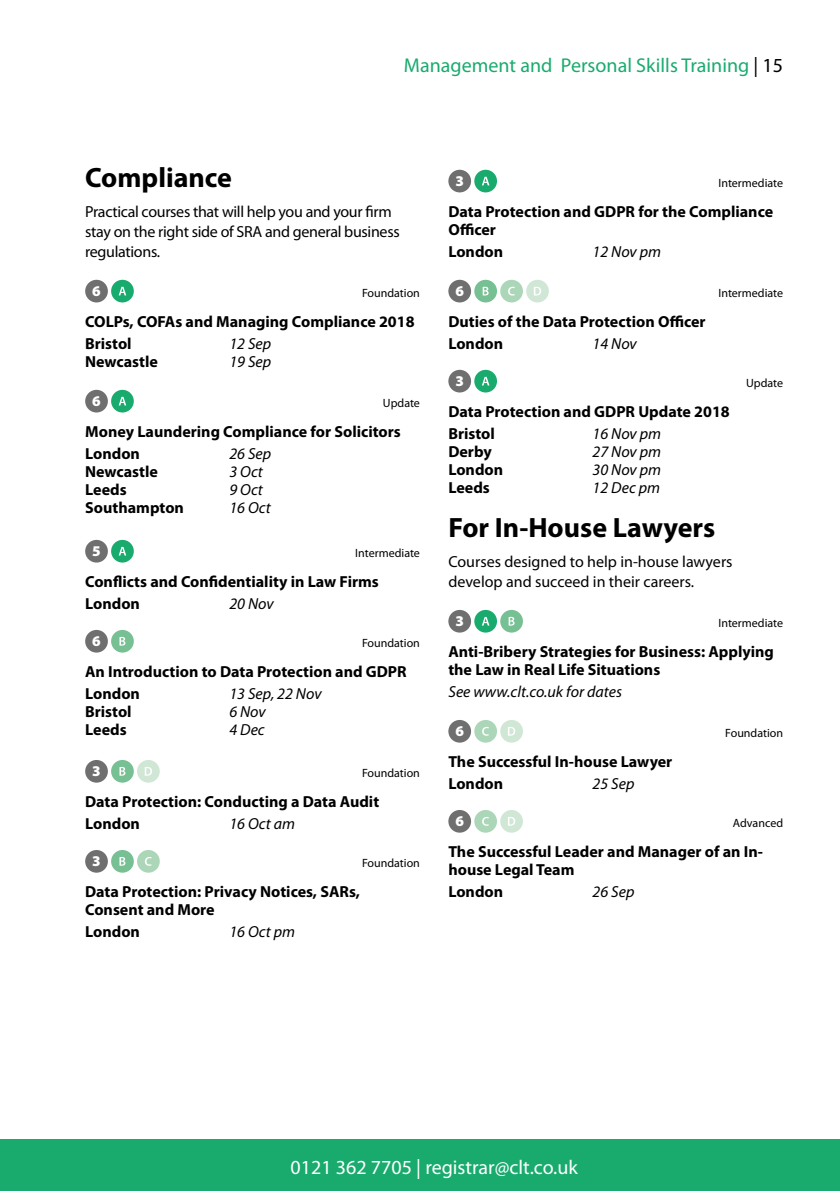
<style>
.page{position:relative;width:840px;height:1191px;background:#fff}
.page>*{position:absolute;margin:0;border:0;box-sizing:border-box;transform-origin:0 0}
.t1{font:700 28px "Myriad Pro";color:#000}
.t2{font:20px "Myriad Pro";color:#19ab6e}
.t3{font:20px "Myriad Pro";color:#fff}
.t4{font:700 16px/22px "Myriad Pro";color:#000}
.t5{font:italic 16px "Myriad Pro";color:#000}
.t6{font:16px/20px "Myriad Pro";letter-spacing:-.02em;color:#000}
.t7{font:16px/20px "Myriad Pro";color:#000}
.t8{font:900 15px "Myriad Pro";color:#fff}
.t9{font:12px "Myriad Pro";color:#000}
.s1{color:#000}
</style>
<div class="page">
<div style="left:0;top:1140px;width:839px;height:51px;background:#19ab6e"></div>
<div style="left:85px;top:280px;width:23px;height:22px;background:#706f6f;border-radius:50%"></div>
<div style="left:111px;top:280px;width:23px;height:22px;background:#19ab6e;border-radius:50%"></div>
<svg style="left:119px;top:287px;width:7px;height:8px"></svg>
<div style="left:85px;top:390px;width:23px;height:22px;background:#706f6f;border-radius:50%"></div>
<div style="left:111px;top:390px;width:23px;height:22px;background:#19ab6e;border-radius:50%"></div>
<svg style="left:119px;top:397px;width:7px;height:8px"></svg>
<div style="left:85px;top:540px;width:23px;height:22px;background:#706f6f;border-radius:50%"></div>
<div style="left:111px;top:540px;width:23px;height:22px;background:#19ab6e;border-radius:50%"></div>
<svg style="left:119px;top:547px;width:7px;height:8px"></svg>
<div style="left:85px;top:630px;width:23px;height:22px;background:#706f6f;border-radius:50%"></div>
<div style="left:111px;top:630px;width:23px;height:22px;background:#76c093;border-radius:50%"></div>
<svg style="left:119px;top:637px;width:6px;height:8px"></svg>
<div style="left:85px;top:760px;width:23px;height:22px;background:#706f6f;border-radius:50%"></div>
<div style="left:111px;top:760px;width:23px;height:22px;background:#76c093;border-radius:50%"></div>
<svg style="left:119px;top:767px;width:6px;height:8px"></svg>
<div style="left:137px;top:760px;width:23px;height:22px;background:#d0e7d6;border-radius:50%"></div>
<svg style="left:145px;top:767px;width:7px;height:8px"></svg>
<div style="left:85px;top:850px;width:23px;height:22px;background:#706f6f;border-radius:50%"></div>
<div style="left:111px;top:850px;width:23px;height:22px;background:#76c093;border-radius:50%"></div>
<svg style="left:119px;top:857px;width:6px;height:8px"></svg>
<div style="left:137px;top:850px;width:23px;height:22px;background:#abd6b8;border-radius:50%"></div>
<svg style="left:145px;top:857px;width:6px;height:8px"></svg>
<div style="left:448px;top:170px;width:23px;height:22px;background:#706f6f;border-radius:50%"></div>
<div style="left:474px;top:170px;width:22px;height:22px;background:#19ab6e;border-radius:50%"></div>
<svg style="left:482px;top:177px;width:7px;height:8px"></svg>
<div style="left:448px;top:280px;width:23px;height:22px;background:#706f6f;border-radius:50%"></div>
<div style="left:474px;top:280px;width:22px;height:22px;background:#76c093;border-radius:50%"></div>
<svg style="left:482px;top:287px;width:6px;height:8px"></svg>
<div style="left:500px;top:280px;width:22px;height:22px;background:#abd6b8;border-radius:50%"></div>
<svg style="left:508px;top:287px;width:6px;height:8px"></svg>
<div style="left:526px;top:280px;width:22px;height:22px;background:#d0e7d6;border-radius:50%"></div>
<svg style="left:534px;top:287px;width:7px;height:8px"></svg>
<div style="left:448px;top:370px;width:23px;height:22px;background:#706f6f;border-radius:50%"></div>
<div style="left:474px;top:370px;width:22px;height:22px;background:#19ab6e;border-radius:50%"></div>
<svg style="left:482px;top:377px;width:7px;height:8px"></svg>
<div style="left:448px;top:610px;width:23px;height:22px;background:#706f6f;border-radius:50%"></div>
<div style="left:474px;top:610px;width:22px;height:22px;background:#19ab6e;border-radius:50%"></div>
<svg style="left:482px;top:617px;width:7px;height:8px"></svg>
<div style="left:500px;top:610px;width:22px;height:22px;background:#76c093;border-radius:50%"></div>
<svg style="left:508px;top:617px;width:6px;height:8px"></svg>
<div style="left:448px;top:720px;width:23px;height:22px;background:#706f6f;border-radius:50%"></div>
<div style="left:474px;top:720px;width:22px;height:22px;background:#abd6b8;border-radius:50%"></div>
<svg style="left:482px;top:727px;width:6px;height:8px"></svg>
<div style="left:500px;top:720px;width:22px;height:22px;background:#d0e7d6;border-radius:50%"></div>
<svg style="left:508px;top:727px;width:7px;height:8px"></svg>
<div style="left:448px;top:810px;width:23px;height:22px;background:#706f6f;border-radius:50%"></div>
<div style="left:474px;top:810px;width:22px;height:22px;background:#abd6b8;border-radius:50%"></div>
<svg style="left:482px;top:817px;width:6px;height:8px"></svg>
<div style="left:500px;top:810px;width:22px;height:22px;background:#d0e7d6;border-radius:50%"></div>
<svg style="left:508px;top:817px;width:7px;height:8px"></svg>
<p class="t2" style="left:403px;top:53px;width:380px">Management and Personal Skills Training <span class="s1">| 15</span></p>
<h1 class="t1" style="left:85px;top:159px;width:148px">Compliance</h1>
<p class="t6" style="left:85px;top:201px;width:316px">Practical courses that will help you and your firm stay on the right side of SRA and general business regulations.</p>
<p class="t8" style="left:92px;top:282px;width:10px">6</p>
<p class="t9" style="left:362px;top:285px;width:59px">Foundation</p>
<p class="t4" style="left:85px;top:310px;width:331px">COLPs, COFAs and Managing Compliance 2018<br>Bristol</p>
<p class="t5" style="left:229px;top:333px;width:43px">12 Sep</p>
<p class="t4" style="left:85px;top:350px;width:74px">Newcastle</p>
<p class="t5" style="left:229px;top:351px;width:43px">19 Sep</p>
<p class="t8" style="left:92px;top:392px;width:10px">6</p>
<p class="t9" style="left:383px;top:395px;width:39px">Update</p>
<p class="t4" style="left:85px;top:420px;width:317px">Money Laundering Compliance for Solicitors<br>London</p>
<p class="t5" style="left:229px;top:443px;width:43px">26 Sep</p>
<p class="t4" style="left:85px;top:460px;width:74px">Newcastle</p>
<p class="t5" style="left:229px;top:461px;width:35px">3 Oct</p>
<p class="t4" style="left:85px;top:478px;width:43px">Leeds</p>
<p class="t5" style="left:229px;top:479px;width:35px">9 Oct</p>
<p class="t4" style="left:85px;top:496px;width:100px">Southampton</p>
<p class="t5" style="left:229px;top:497px;width:43px">16 Oct</p>
<p class="t8" style="left:92px;top:542px;width:10px">5</p>
<p class="t9" style="left:355px;top:545px;width:66px">Intermediate</p>
<p class="t4" style="left:85px;top:570px;width:295px">Conflicts and Confidentiality in Law Firms<br>London</p>
<p class="t5" style="left:229px;top:593px;width:46px">20 Nov</p>
<p class="t8" style="left:92px;top:632px;width:10px">6</p>
<p class="t9" style="left:362px;top:635px;width:59px">Foundation</p>
<p class="t4" style="left:85px;top:660px;width:323px">An Introduction to Data Protection and GDPR<br>London</p>
<p class="t5" style="left:229px;top:683px;width:94px">13 Sep, 22 Nov</p>
<p class="t4" style="left:85px;top:700px;width:48px">Bristol</p>
<p class="t5" style="left:229px;top:701px;width:38px">6 Nov</p>
<p class="t4" style="left:85px;top:718px;width:43px">Leeds</p>
<p class="t5" style="left:229px;top:719px;width:37px">4 Dec</p>
<p class="t8" style="left:92px;top:762px;width:10px">3</p>
<p class="t9" style="left:362px;top:765px;width:59px">Foundation</p>
<p class="t4" style="left:85px;top:790px;width:295px">Data Protection: Conducting a Data Audit<br>London</p>
<p class="t5" style="left:229px;top:813px;width:67px">16 Oct am</p>
<p class="t8" style="left:92px;top:852px;width:10px">3</p>
<p class="t9" style="left:362px;top:855px;width:59px">Foundation</p>
<p class="t4" style="left:85px;top:882px;width:276px;line-height:18px">Data Protection: Privacy Notices, SARs,<br>Consent and More</p>
<p class="t4" style="left:85px;top:920px;width:56px">London</p>
<p class="t5" style="left:229px;top:921px;width:67px">16 Oct pm</p>
<p class="t8" style="left:455px;top:172px;width:10px">3</p>
<p class="t9" style="left:718px;top:175px;width:66px">Intermediate</p>
<p class="t4" style="left:448px;top:202px;width:326px;line-height:18px">Data Protection and GDPR for the Compliance<br>Officer</p>
<p class="t4" style="left:448px;top:240px;width:56px">London</p>
<p class="t5" style="left:592px;top:241px;width:70px">12 Nov pm</p>
<p class="t8" style="left:455px;top:282px;width:10px">6</p>
<p class="t9" style="left:718px;top:285px;width:66px">Intermediate</p>
<p class="t4" style="left:448px;top:310px;width:259px">Duties of the Data Protection Officer<br>London</p>
<p class="t5" style="left:592px;top:333px;width:46px">14 Nov</p>
<p class="t8" style="left:455px;top:372px;width:10px">3</p>
<p class="t9" style="left:745px;top:375px;width:39px">Update</p>
<p class="t4" style="left:448px;top:400px;width:283px">Data Protection and GDPR Update 2018<br>Bristol</p>
<p class="t5" style="left:592px;top:423px;width:70px">16 Nov pm</p>
<p class="t4" style="left:448px;top:440px;width:45px">Derby</p>
<p class="t5" style="left:592px;top:441px;width:70px">27 Nov pm</p>
<p class="t4" style="left:448px;top:458px;width:56px">London</p>
<p class="t5" style="left:592px;top:459px;width:70px">30 Nov pm</p>
<p class="t4" style="left:448px;top:476px;width:43px">Leeds</p>
<p class="t5" style="left:592px;top:477px;width:69px">12 Dec pm</p>
<h1 class="t1" style="left:448px;top:509px;width:268px">For In-House Lawyers</h1>
<p class="t7" style="left:448px;top:551px;width:285px">Courses designed to help in-house lawyers develop and succeed in their careers.</p>
<p class="t8" style="left:455px;top:612px;width:10px">3</p>
<p class="t9" style="left:718px;top:615px;width:66px">Intermediate</p>
<p class="t4" style="left:448px;top:642px;width:327px;line-height:18px">Anti-Bribery Strategies for Business: Applying the Law in Real Life Situations</p>
<p class="t5" style="left:448px;top:681px;width:175px">See www.clt.co.uk for dates</p>
<p class="t8" style="left:455px;top:722px;width:10px">6</p>
<p class="t9" style="left:724px;top:725px;width:59px">Foundation</p>
<p class="t4" style="left:448px;top:750px;width:225px">The Successful In-house Lawyer<br>London</p>
<p class="t5" style="left:592px;top:773px;width:43px">25 Sep</p>
<p class="t8" style="left:455px;top:812px;width:10px">6</p>
<p class="t9" style="left:732px;top:815px;width:52px">Advanced</p>
<p class="t4" style="left:448px;top:842px;width:316px;line-height:18px">The Successful Leader and Manager of an In&shy;house Legal Team</p>
<p class="t4" style="left:448px;top:880px;width:56px">London</p>
<p class="t5" style="left:592px;top:881px;width:43px">26 Sep</p>
<p class="t3" style="left:290px;top:1155px;width:288px">0121 362 7705 | registrar@clt.co.uk</p>
</div>
